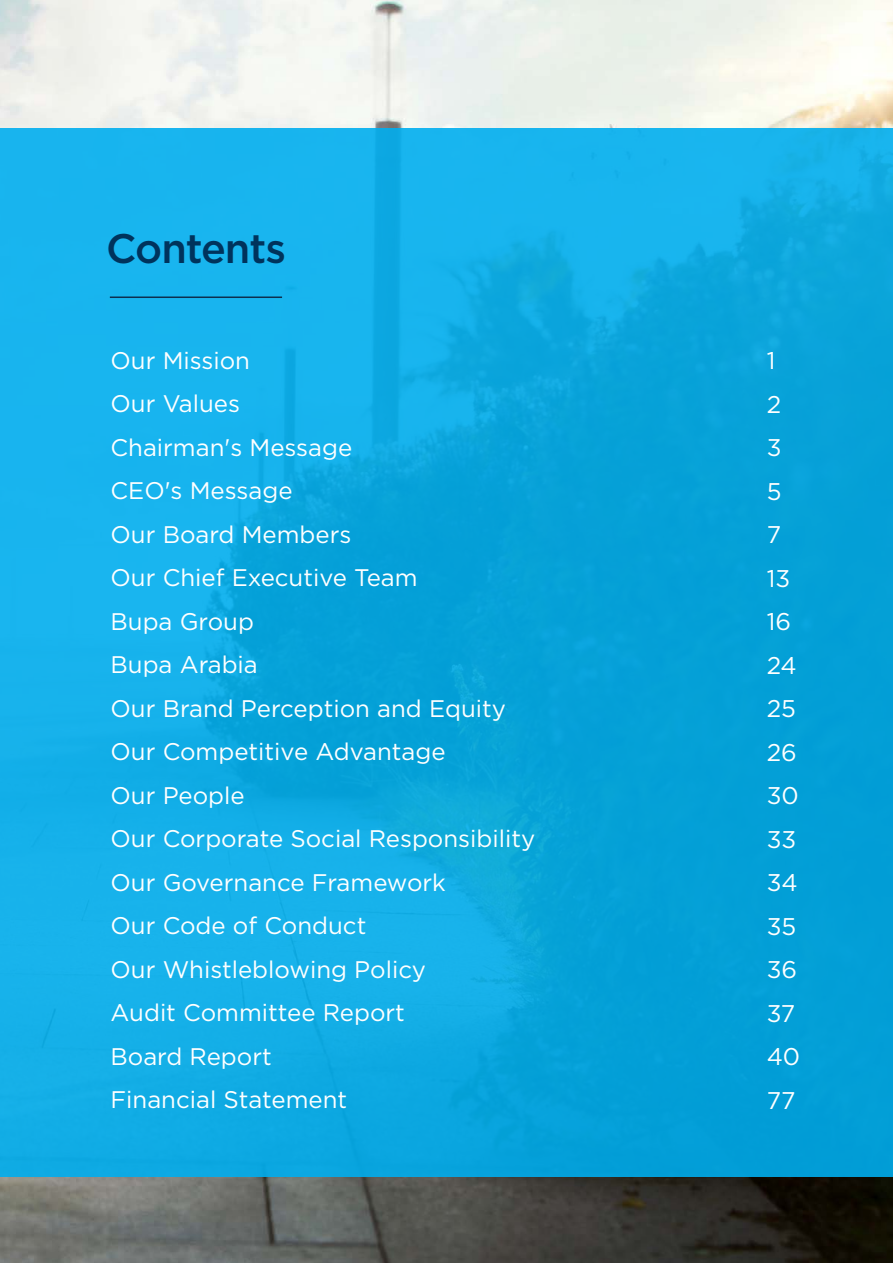
<style>
.page{position:relative;width:893px;height:1263px;background:#fff}
.page>*{position:absolute;margin:0;border:0;box-sizing:border-box;transform-origin:0 0}
.t1{font:500 41.25px "Gotham";letter-spacing:-.025em;color:#00335c}
.t2{font:24.15px/43.5px "Gotham";color:#fff}
.t3{font:24px/43.5px "Gotham";color:#fff}
</style>
<div class="page">
<img style="left:0;top:0;width:893px;height:1263px">
<div style="left:0;top:128px;width:893px;height:1049px;background:linear-gradient(to bottom,#13afe7,#08a4db)"></div>
<hr style="left:110px;top:296px;width:172px;height:2px;background:#0d2f4f">
<h1 class="t1" style="left:106px;top:225px;width:181px">Contents</h1>
<p class="t3" style="left:111px;top:338px;width:426px">Our Mission<br>Our Values<br>Chairman's Message<br>CEO's Message<br>Our Board Members<br>Our Chief Executive Team<br>Bupa Group<br>Bupa Arabia<br>Our Brand Perception and Equity<br>Our Competitive Advantage<br>Our People<br>Our Corporate Social Responsibility<br>Our Governance Framework<br>Our Code of Conduct<br>Our Whistleblowing Policy<br>Audit Committee Report<br>Board Report<br>Financial Statement</p>
<p class="t2" style="left:767px;top:338px;width:35px">1<br>2<br>3<br>5<br>7<br>13<br>16<br>24<br>25<br>26<br>30<br>33<br>34<br>35<br>36<br>37<br>40<br>77</p>
</div>
